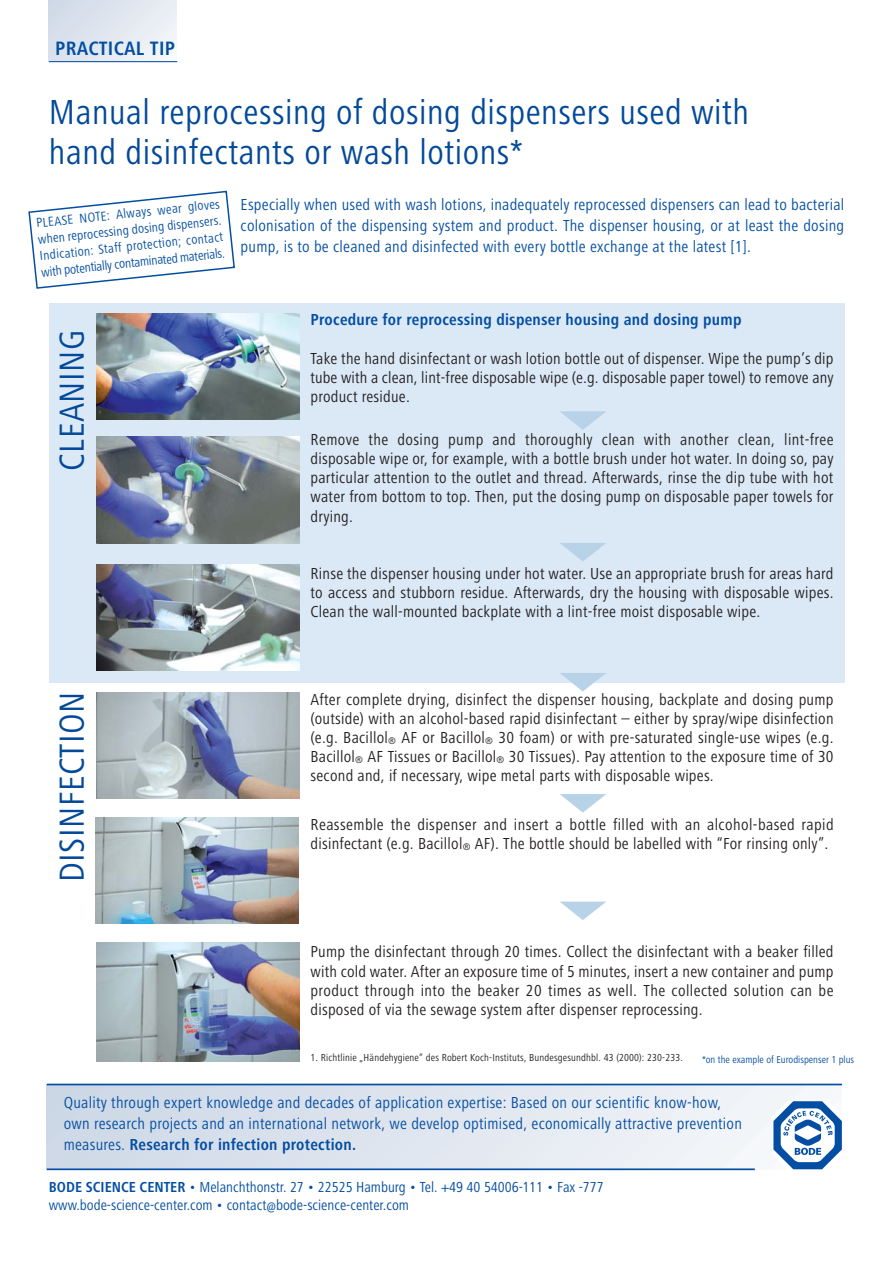
<style>
.page{position:relative;width:893px;height:1263px;background:#fff}
.page>*{position:absolute;margin:0;border:0;box-sizing:border-box;transform-origin:0 0}
.t1{font:36px/40.5px "Hartmann";letter-spacing:.015em;color:#034999}
.t2{font:700 20.1px "Hartmann";letter-spacing:.015em;color:#034ea2}
.t3{font:16.5px/19.2px "Hartmann";letter-spacing:.015em;color:#231f20;text-align:justify}
.t4{font:16.5px/21.3px "Hartmann";letter-spacing:.015em;color:#034ea2}
.t5{font:700 16.5px "Hartmann";letter-spacing:.015em;color:#034ea2}
.t6{font:15px/18px "Hartmann";color:#034ea2}
.t7{font:13.5px/16.5px "Hartmann";color:#034ea2;text-align:justify}
.t8{font:10.5px "Hartmann";letter-spacing:.015em;color:#231f20}
.t9{font:10.5px "Hartmann";color:#034ea2}
.s1{font-size:9.9px}
.s2{font-weight:700}
</style>
<div class="page">
<div style="left:49px;top:303px;width:795px;height:379px;background:#dbe8f6"></div>
<div style="left:47px;top:1084px;width:795px;height:85px;background:linear-gradient(to right,#ccd7e6,#f6f8fa)"></div>
<hr style="left:47px;top:1168px;width:708px;height:2px;background:#034ea2">
<hr style="left:47px;top:1084px;width:795px;height:1px;background:#034ea2">
<svg style="left:772px;top:1101px;width:70px;height:69px"></svg>
<div style="left:49px;top:0;width:127px;height:62px;background:linear-gradient(to right,#d4dce9,#f1f3f8)"></div>
<hr style="left:49px;top:61px;width:128px;height:1px;background:#034ea2">
<img style="left:97px;top:314px;width:203px;height:106px">
<img style="left:97px;top:437px;width:203px;height:106px">
<img style="left:97px;top:564px;width:203px;height:107px">
<img style="left:97px;top:692px;width:203px;height:106px">
<img style="left:96px;top:817px;width:203px;height:107px">
<img style="left:97px;top:943px;width:203px;height:118px">
<svg style="left:28px;top:190px;width:207px;height:99px"></svg>
<svg style="left:560px;top:411px;width:46px;height:19px"></svg>
<svg style="left:560px;top:543px;width:46px;height:18px"></svg>
<svg style="left:560px;top:673px;width:46px;height:18px"></svg>
<svg style="left:560px;top:794px;width:46px;height:19px"></svg>
<svg style="left:560px;top:901px;width:46px;height:19px"></svg>
<p class="t2" style="left:55px;top:40px;width:121px">PRACTICAL TIP</p>
<h1 class="t1" style="left:49px;top:95px;width:702px">Manual reprocessing of dosing dispensers used with hand disinfectants or wash lotions*</h1>
<p class="t7" style="left:36px;top:216px;width:186px;rotate:-6deg">PLEASE NOTE: Always wear gloves when reprocessing dosing dispensers.<br>Indication: Staff protection; contact with potentially contaminated materials.</p>
<h1 class="t1" style="left:55px;top:471px;width:142px;rotate:-90deg">CLEANING</h1>
<p class="t4" style="left:241px;top:195px;width:605px;text-align:justify">Especially when used with wash lotions, inadequately reprocessed dispensers can lead to bacterial colonisation of the dispensing system and product. The dispenser housing, or at least the dosing pump, is to be cleaned and disinfected with every bottle exchange at the latest [1].</p>
<p class="t5" style="left:311px;top:314px;width:432px">Procedure for reprocessing dispenser housing and dosing pump</p>
<p class="t3" style="left:311px;top:350px;width:525px">Take the hand disinfectant or wash lotion bottle out of dispenser. Wipe the pump’s dip tube with a clean, lint-free disposable wipe (e.g. disposable paper towel) to remove any product residue.</p>
<p class="t3" style="left:311px;top:431px;width:524px">Remove the dosing pump and thoroughly clean with another clean, lint-free disposable wipe or, for example, with a bottle brush under hot water. In doing so, pay particular attention to the outlet and thread. Afterwards, rinse the dip tube with hot water from bottom to top. Then, put the dosing pump on disposable paper towels for drying.</p>
<p class="t3" style="left:311px;top:565px;width:525px">Rinse the dispenser housing under hot water. Use an appropriate brush for areas hard to access and stubborn residue. Afterwards, dry the housing with disposable wipes.<br>Clean the wall-mounted backplate with a lint-free moist disposable wipe.</p>
<h1 class="t1" style="left:55px;top:882px;width:192px;rotate:-90deg">DISINFECTION</h1>
<p class="t3" style="left:311px;top:691px;width:525px">After complete drying, disinfect the dispenser housing, backplate and dosing pump (outside) with an alcohol-based rapid disinfectant – either by spray/wipe disinfection (e.g. Bacillol<span class="s1">®</span> AF or Bacillol<span class="s1">®</span> 30 foam) or with pre-saturated single-use wipes (e.g.<br>Bacillol<span class="s1">®</span> AF Tissues or Bacillol<span class="s1">®</span> 30 Tissues). Pay attention to the exposure time of 30 second and, if necessary, wipe metal parts with disposable wipes.</p>
<p class="t3" style="left:311px;top:817px;width:525px">Reassemble the dispenser and insert a bottle filled with an alcohol-based rapid disinfectant (e.g. Bacillol<span class="s1">®</span> AF). The bottle should be labelled with “For rinsing only”.</p>
<p class="t3" style="left:311px;top:944px;width:525px">Pump the disinfectant through 20 times. Collect the disinfectant with a beaker filled with cold water. After an exposure time of 5 minutes, insert a new container and pump product through into the beaker 20 times as well. The collected solution can be disposed of via the sewage system after dispenser reprocessing.</p>
<p class="t8" style="left:311px;top:1054px;width:374px">1. Richtlinie „Händehygiene“ des Robert Koch-Instituts, Bundesgesundhbl. 43 (2000): 230-233.</p>
<p class="t9" style="left:702px;top:1055px;width:154px">*on the example of Eurodispenser 1 plus</p>
<p class="t4" style="left:64px;top:1093px;width:680px">Quality through expert knowledge and decades of application expertise: Based on our scientific know-how, own research projects and an international network, we develop optimised, economically attractive prevention measures. <span class="s2">Research for infection protection.</span></p>
<p class="t6" style="left:49px;top:1179px;width:556px"><span class="s2">BODE SCIENCE CENTER</span> • Melanchthonstr. 27 • 22525 Hamburg • Tel. +49 40 54006-111 • Fax -777 www.bode-science-center.com • contact@bode-science-center.com</p>
</div>
